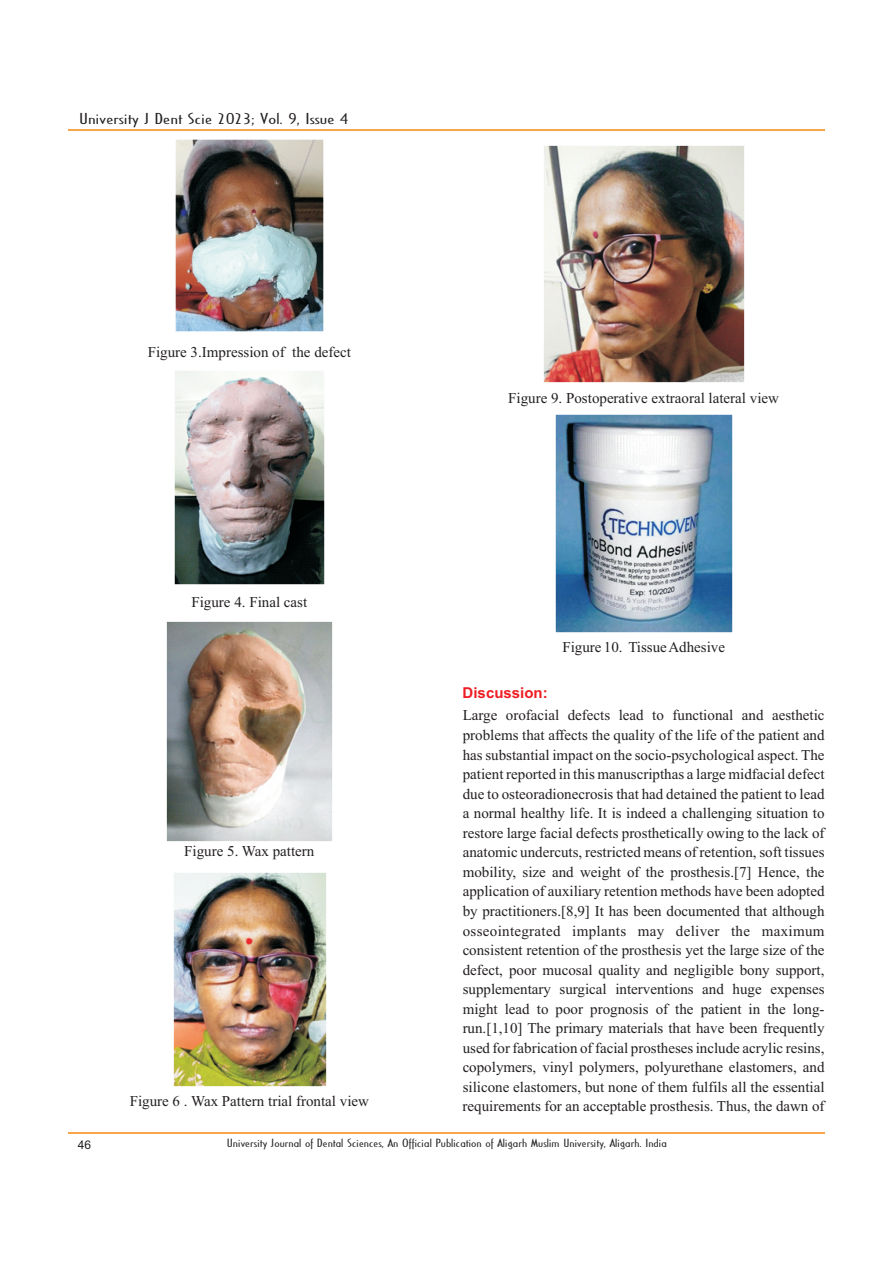
<style>
.page{position:relative;width:893px;height:1263px;background:#fff}
.page>*{position:absolute;margin:0;border:0;box-sizing:border-box;transform-origin:0 0}
.t1{font:15px/19.5px "Times New Roman";color:#231f20;text-align:justify}
.t2{font:15px "Cassandra";color:#231f20;scale:1.66 1}
.t3{font:700 15px "Arial";color:#ee1d23}
.t4{font:12px "Arial";color:#231f20}
.t5{font:11.25px "Cassandra";color:#231f20;scale:1.51 1}
</style>
<div class="page">
<hr style="left:68px;top:130px;width:756px;height:1px;background:#f9a64a">
<hr style="left:68px;top:1132px;width:756px;height:1px;background:#f9a64a">
<img style="left:175px;top:371px;width:150px;height:213px">
<img style="left:167px;top:622px;width:166px;height:219px">
<img style="left:173px;top:872px;width:153px;height:215px">
<img style="left:543px;top:145px;width:202px;height:237px">
<img style="left:555px;top:414px;width:178px;height:218px">
<img style="left:176px;top:139px;width:148px;height:193px">
<p class="t2" style="left:79px;top:112px;width:163px">University J Dent Scie 2023; Vol. 9, Issue 4</p>
<p class="t1" style="left:148px;top:344px;width:205px">Figure 3.Impression of the defect</p>
<p class="t1" style="left:191px;top:594px;width:117px">Figure 4. Final cast</p>
<p class="t1" style="left:184px;top:843px;width:132px">Figure 5. Wax pattern</p>
<p class="t1" style="left:130px;top:1092px;width:241px">Figure 6 . Wax Pattern trial frontal view</p>
<p class="t1" style="left:508px;top:389px;width:272px">Figure 9. Postoperative extraoral lateral view</p>
<p class="t3" style="left:463px;top:687px;width:87px">Discussion:</p>
<p class="t1" style="left:562px;top:639px;width:164px">Figure 10. Tissue Adhesive</p>
<p class="t1" style="left:463px;top:707px;width:363px">Large orofacial defects lead to functional and aesthetic problems that affects the quality of the life of the patient and has substantial impact on the socio-psychological aspect. The patient reported in this manuscripthas a large midfacial defect due to osteoradionecrosis that had detained the patient to lead a normal healthy life. It is indeed a challenging situation to restore large facial defects prosthetically owing to the lack of anatomic undercuts, restricted means of retention, soft tissues mobility, size and weight of the prosthesis.[7] Hence, the application of auxiliary retention methods have been adopted by practitioners.[8,9] It has been documented that although osseointegrated implants may deliver the maximum consistent retention of the prosthesis yet the large size of the defect, poor mucosal quality and negligible bony support, supplementary surgical interventions and huge expenses might lead to poor prognosis of the patient in the long&shy;run.[1,10] The primary materials that have been frequently used for fabrication of facial prostheses include acrylic resins, copolymers, vinyl polymers, polyurethane elastomers, and silicone elastomers, but none of them fulfils all the essential requirements for an acceptable prosthesis. Thus, the dawn of</p>
<p class="t4" style="left:78px;top:1140px;width:15px">46</p>
<p class="t5" style="left:227px;top:1138px;width:293px">University Journal of Dental Sciences, An Official Publication of Aligarh Muslim University, Aligarh. India</p>
</div>
